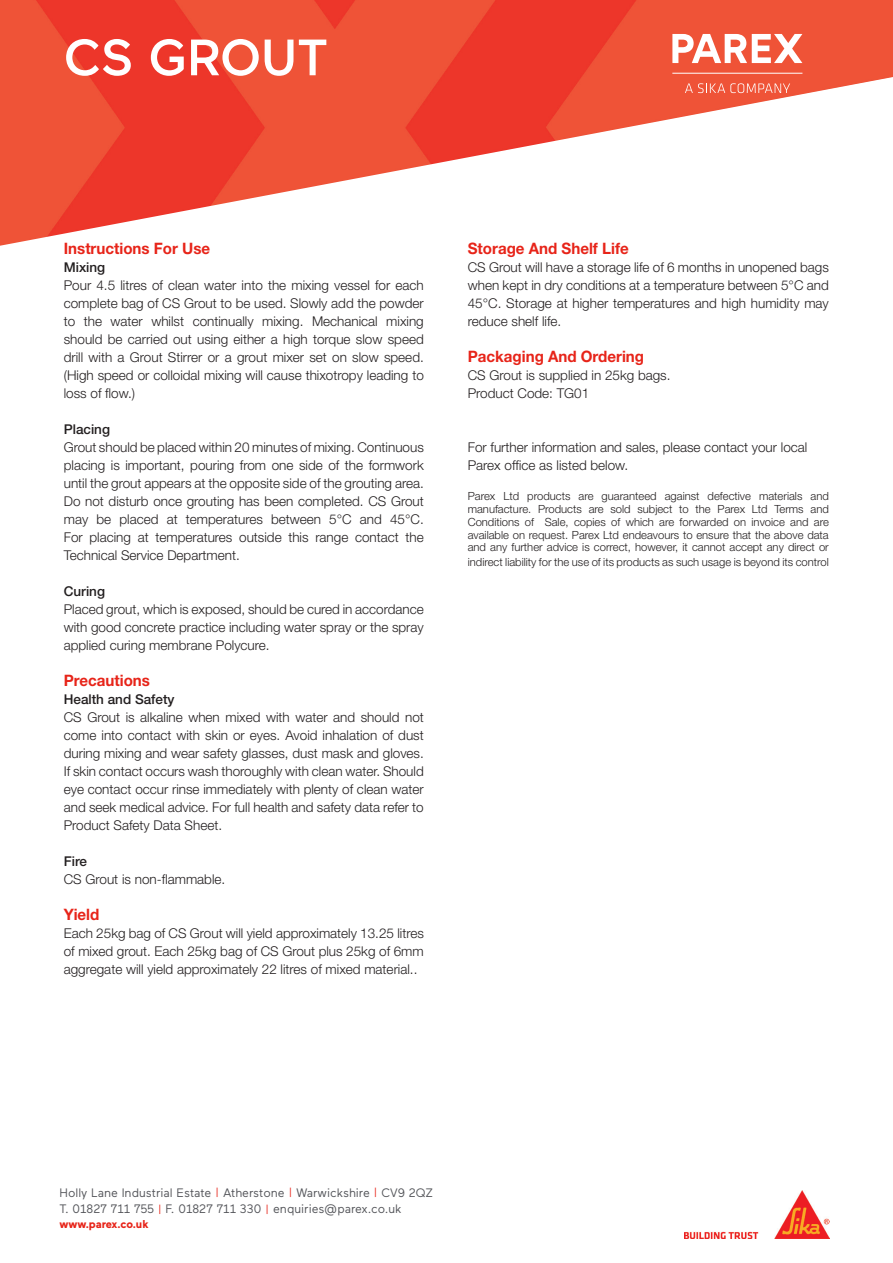
<style>
.page{position:relative;width:893px;height:1263px;background:#fff}
.page>*{position:absolute;margin:0;border:0;box-sizing:border-box;transform-origin:0 0}
.t1{font:500 51px "Maax";color:#fff}
.t2{font:700 15.75px "Helvetica Neue";color:#e72419;scale:.96 1}
.t3{font:300 13.5px/18px "Helvetica Neue";color:#231f20;text-align:justify}
.t4{font:500 13.5px "Helvetica Neue";color:#231f20}
.t5{font:12.3px "Maax";color:#54555a}
.t6{font:700 11.4px "Maax";letter-spacing:-.005em;color:#e72419}
.t7{font:300 11.25px/12.8px "Helvetica Neue";color:#231f20;text-align:justify}
.s1{font-size:10.5px;color:#e72419}
</style>
<div class="page">
<img style="left:0;top:0;width:893px;height:246px">
<svg style="left:685px;top:83px;width:105px;height:10px"></svg>
<hr style="left:672px;top:73px;width:130px;height:1px;background:#fff">
<svg style="left:672px;top:34px;width:130px;height:29px"></svg>
<img style="left:685px;top:1190px;width:144px;height:48px">
<p class="t1" style="left:64px;top:25px;width:266px">CS GROUT</p>
<p class="t2" style="left:64px;top:238px;width:154px">Instructions For Use</p>
<p class="t4" style="left:64px;top:259px;width:43px">Mixing</p>
<p class="t3" style="left:64px;top:276px;width:362px">Pour 4.5 litres of clean water into the mixing vessel for each complete bag of CS Grout to be used. Slowly add the powder to the water whilst continually mixing. Mechanical mixing should be carried out using either a high torque slow speed drill with a Grout Stirrer or a grout mixer set on slow speed. (High speed or colloidal mixing will cause thixotropy leading to loss of flow.)</p>
<p class="t4" style="left:64px;top:421px;width:48px">Placing</p>
<p class="t3" style="left:64px;top:438px;width:362px">Grout should be placed within 20 minutes of mixing. Continuous placing is important, pouring from one side of the formwork until the grout appears at the opposite side of the grouting area.</p>
<p class="t3" style="left:64px;top:492px;width:362px">Do not disturb once grouting has been completed. CS Grout may be placed at temperatures between 5°C and 45°C.<br>For placing at temperatures outside this range contact the Technical Service Department.</p>
<p class="t4" style="left:64px;top:583px;width:43px">Curing</p>
<p class="t3" style="left:64px;top:600px;width:362px">Placed grout, which is exposed, should be cured in accordance with good concrete practice including water spray or the spray applied curing membrane Polycure.</p>
<p class="t2" style="left:64px;top:670px;width:91px">Precautions</p>
<p class="t4" style="left:64px;top:691px;width:112px">Health and Safety</p>
<p class="t3" style="left:64px;top:708px;width:362px">CS Grout is alkaline when mixed with water and should not come into contact with skin or eyes. Avoid inhalation of dust during mixing and wear safety glasses, dust mask and gloves.<br>If skin contact occurs wash thoroughly with clean water. Should eye contact occur rinse immediately with plenty of clean water and seek medical advice. For full health and safety data refer to</p>
<p class="t3" style="left:64px;top:816px;width:160px">Product Safety Data Sheet.</p>
<p class="t4" style="left:64px;top:853px;width:25px">Fire</p>
<p class="t3" style="left:64px;top:870px;width:163px">CS Grout is non-flammable.</p>
<p class="t2" style="left:64px;top:904px;width:39px">Yield</p>
<p class="t3" style="left:64px;top:924px;width:362px">Each 25kg bag of CS Grout will yield approximately 13.25 litres of mixed grout. Each 25kg bag of CS Grout plus 25kg of 6mm aggregate will yield approximately 22 litres of mixed material..</p>
<p class="t2" style="left:468px;top:238px;width:169px">Storage And Shelf Life</p>
<p class="t3" style="left:468px;top:258px;width:363px">CS Grout will have a storage life of 6 months in unopened bags when kept in dry conditions at a temperature between 5°C and 45°C. Storage at higher temperatures and high humidity may reduce shelf life.</p>
<p class="t2" style="left:468px;top:346px;width:185px">Packaging And Ordering</p>
<p class="t3" style="left:468px;top:366px;width:204px">CS Grout is supplied in 25kg bags.</p>
<p class="t3" style="left:468px;top:384px;width:123px">Product Code: TG01</p>
<p class="t3" style="left:468px;top:438px;width:341px">For further information and sales, please contact your local<br>Parex office as listed below.</p>
<p class="t7" style="left:468px;top:490px;width:363px">Parex Ltd products are guaranteed against defective materials and manufacture. Products are sold subject to the Parex Ltd Terms and Conditions of Sale, copies of which are forwarded on invoice and are available on request. Parex Ltd endeavours to ensure that the above data and any further advice is correct, however, it cannot accept any direct or</p>
<p class="t7" style="left:468px;top:555px;width:363px">indirect liability for the use of its products as such usage is beyond its control</p>
<p class="t5" style="left:60px;top:1185px;width:375px">Holly Lane Industrial Estate <span class="s1">|</span> Atherstone <span class="s1">|</span> Warwickshire <span class="s1">|</span> CV9 2QZ</p>
<p class="t5" style="left:60px;top:1201px;width:344px">T. 01827 711 755 <span class="s1">|</span> F. 01827 711 330 <span class="s1">|</span> enquiries@parex.co.uk</p>
<p class="t6" style="left:60px;top:1216px;width:91px">www.parex.co.uk</p>
</div>
